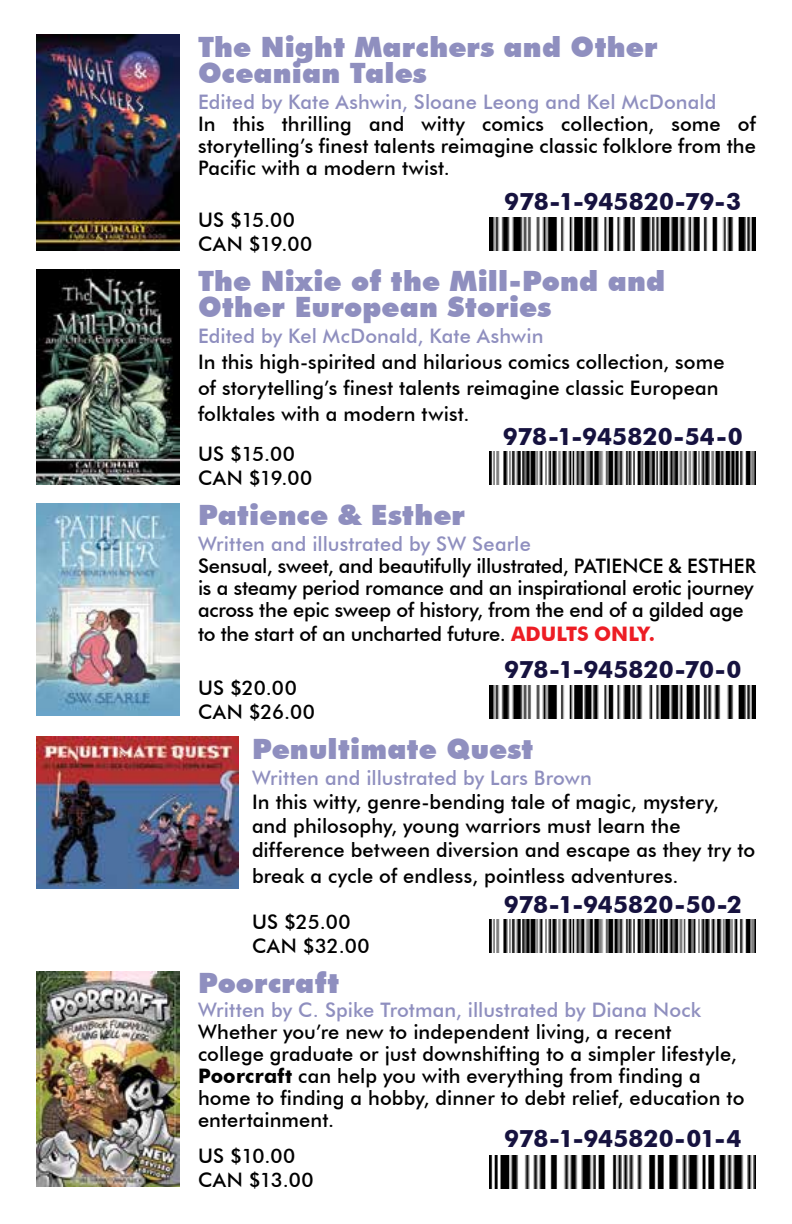
<style>
.page{position:relative;width:792px;height:1224px;background:#fff}
.page>*{position:absolute;margin:0;border:0;box-sizing:border-box;transform-origin:0 0}
.t1{font:900 28px/26px "Futura BT";letter-spacing:.01em;color:#8f8fbf}
.t2{font:700 24px "Futura BT";color:#16123f}
.t3{font:500 20px/22px "Futura BT";letter-spacing:.005em;color:#000}
.t4{font:500 20px "Futura BT";letter-spacing:.005em;color:#8f8fbf}
.t5{font:500 20px/24px "Futura BT";letter-spacing:.025em;color:#000}
.s1{font-weight:700;color:#ed1d24}
.s2{font-weight:700}
</style>
<div class="page">
<img style="left:490px;top:452px;width:266px;height:33px">
<img style="left:36px;top:269px;width:144px;height:216px">
<img style="left:490px;top:920px;width:266px;height:33px">
<img style="left:36px;top:737px;width:202px;height:151px">
<img style="left:36px;top:971px;width:144px;height:216px">
<img style="left:490px;top:1156px;width:266px;height:33px">
<img style="left:36px;top:503px;width:144px;height:213px">
<img style="left:490px;top:686px;width:266px;height:33px">
<img style="left:36px;top:35px;width:144px;height:216px">
<img style="left:490px;top:218px;width:266px;height:33px">
<h1 class="t1" style="left:198px;top:34px;width:461px">The Night Marchers and Other<br>Oceanian Tales</h1>
<p class="t4" style="left:198px;top:90px;width:520px">Edited by Kate Ashwin, Sloane Leong and Kel McDonald</p>
<p class="t3" style="left:198px;top:113px;width:560px;text-align:justify">In this thrilling and witty comics collection, some of storytelling’s finest talents reimagine classic folklore from the Pacific with a modern twist.</p>
<p class="t2" style="left:504px;top:187px;width:239px">978-1-945820-79-3</p>
<p class="t5" style="left:198px;top:208px;width:116px">US $15.00<br>CAN $19.00</p>
<h1 class="t1" style="left:198px;top:268px;width:469px">The Nixie of the Mill-Pond and<br>Other European Stories</h1>
<p class="t4" style="left:198px;top:324px;width:347px">Edited by Kel McDonald, Kate Ashwin</p>
<p class="t3" style="left:198px;top:349px;width:528px;line-height:26px">In this high-spirited and hilarious comics collection, some of storytelling’s finest talents reimagine classic European folktales with a modern twist.</p>
<p class="t2" style="left:503px;top:422px;width:241px">978-1-945820-54-0</p>
<p class="t5" style="left:198px;top:442px;width:116px">US $15.00<br>CAN $19.00</p>
<h1 class="t1" style="left:198px;top:502px;width:269px">Patience &amp; Esther</h1>
<p class="t4" style="left:198px;top:532px;width:334px">Written and illustrated by SW Searle</p>
<p class="t3" style="left:198px;top:555px;width:560px;text-align:justify">Sensual, sweet, and beautifully illustrated, PATIENCE &amp; ESTHER is a steamy period romance and an inspirational erotic journey across the epic sweep of history, from the end of a gilded age</p>
<p class="t3" style="left:198px;top:623px;width:458px">to the start of an uncharted future. <span class="s1">ADULTS ONLY.</span></p>
<p class="t2" style="left:504px;top:655px;width:239px">978-1-945820-70-0</p>
<p class="t5" style="left:198px;top:676px;width:119px">US $20.00<br>CAN $26.00</p>
<h1 class="t1" style="left:252px;top:736px;width:283px">Penultimate Quest</h1>
<p class="t4" style="left:252px;top:766px;width:341px">Written and illustrated by Lars Brown</p>
<p class="t3" style="left:252px;top:790px;width:505px;line-height:24px">In this witty, genre-bending tale of magic, mystery, and philosophy, young warriors must learn the difference between diversion and escape as they try to</p>
<p class="t3" style="left:252px;top:865px;width:428px">break a cycle of endless, pointless adventures.</p>
<p class="t2" style="left:504px;top:890px;width:240px">978-1-945820-50-2</p>
<p class="t5" style="left:252px;top:910px;width:119px">US $25.00<br>CAN $32.00</p>
<h1 class="t1" style="left:198px;top:970px;width:143px">Poorcraft</h1>
<p class="t4" style="left:198px;top:998px;width:505px">Written by C. Spike Trotman, illustrated by Diana Nock</p>
<p class="t3" style="left:198px;top:1021px;width:548px">Whether you’re new to independent living, a recent<br>college graduate or just downshifting to a simpler lifestyle, <span class="s2">Poorcraft</span> can help you with everything from finding a home to finding a hobby, dinner to debt relief, education to entertainment.</p>
<p class="t2" style="left:504px;top:1124px;width:239px">978-1-945820-01-4</p>
<p class="t5" style="left:198px;top:1144px;width:117px">US $10.00<br>CAN $13.00</p>
</div>
